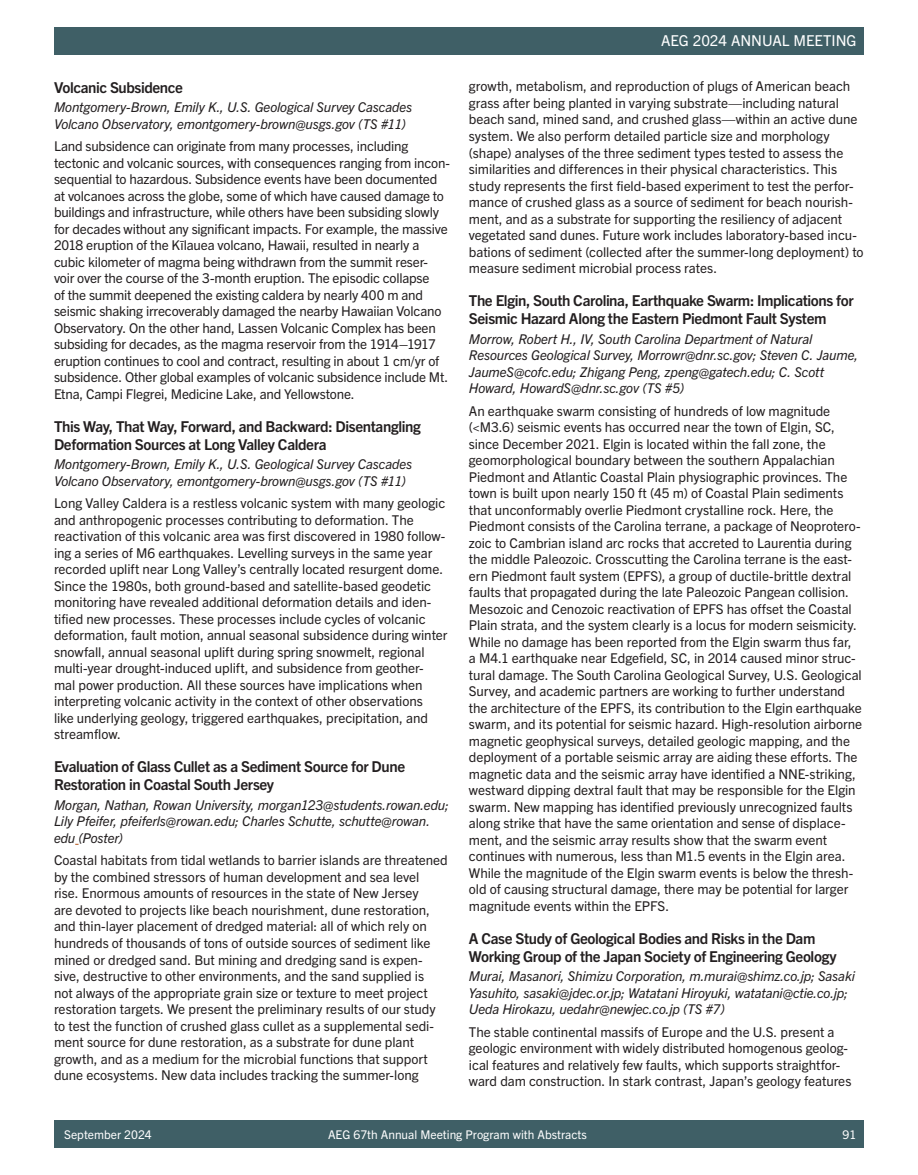
<style>
.page{position:relative;width:918px;height:1175px;background:#fff}
.page>*{position:absolute;margin:0;border:0;box-sizing:border-box;transform-origin:0 0}
.Abstract_Head{font:700 15px/18px "Trade Gothic Next LT Pro";letter-spacing:-.025em;color:#231f20}
.t1{font:15px "Trade Gothic Next LT Pro";color:#fff}
.Abstract_Text{font:13.5px/16.5px "Trade Gothic Next LT Pro";letter-spacing:-.005em;color:#231f20}
.Abstract_Authors{font:italic 13.5px/16.5px "Trade Gothic Next LT Pro";letter-spacing:-.01em;color:#231f20}
.t2{font:12px "Trade Gothic Next LT Pro";color:#fff}
.s1{font-weight:700}
</style>
<div class="page">
<div style="left:54px;top:27px;width:810px;height:27px;background:#3f5f66"></div>
<div style="left:54px;top:1120px;width:810px;height:28px;background:#3f5f66"></div>
<p class="Abstract_Head" style="left:54px;top:77px;width:130px">Volcanic Subsidence</p>
<p class="Abstract_Authors" style="left:54px;top:98px;width:360px">Montgomery-Brown, Emily K., U.S. Geological Survey Cascades<br>Volcano Observatory, emontgomery-brown@usgs.gov (TS #11)</p>
<p class="Abstract_Text" style="left:54px;top:137px;width:398px">Land subsidence can originate from many processes, including tectonic and volcanic sources, with consequences ranging from incon&shy;sequential to hazardous. Subsidence events have been documented at volcanoes across the globe, some of which have caused damage to buildings and infrastructure, while others have been subsiding slowly for decades without any significant impacts. For example, the massive 2018 eruption of the Kīlauea volcano, Hawaii, resulted in nearly a cubic kilometer of magma being withdrawn from the summit reser&shy;voir over the course of the 3-month eruption. The episodic collapse<br>of the summit deepened the existing caldera by nearly 400 m and seismic shaking irrecoverably damaged the nearby Hawaiian Volcano Observatory. On the other hand, Lassen Volcanic Complex has been subsiding for decades, as the magma reservoir from the 1914<span class="s1">–</span>1917 eruption continues to cool and contract, resulting in about 1 cm/yr of subsidence. Other global examples of volcanic subsidence include Mt.<br>Etna, Campi Flegrei, Medicine Lake, and Yellowstone.</p>
<p class="Abstract_Head" style="left:54px;top:416px;width:368px">This Way, That Way, Forward, and Backward: Disentangling<br>Deformation Sources at Long Valley Caldera</p>
<p class="Abstract_Authors" style="left:54px;top:455px;width:360px">Montgomery-Brown, Emily K., U.S. Geological Survey Cascades<br>Volcano Observatory, emontgomery-brown@usgs.gov (TS #11)</p>
<p class="Abstract_Text" style="left:54px;top:494px;width:395px">Long Valley Caldera is a restless volcanic system with many geologic and anthropogenic processes contributing to deformation. The reactivation of this volcanic area was first discovered in 1980 follow&shy;ing a series of M6 earthquakes. Levelling surveys in the same year recorded uplift near Long Valley’s centrally located resurgent dome.<br>Since the 1980s, both ground-based and satellite-based geodetic monitoring have revealed additional deformation details and iden&shy;tified new processes. These processes include cycles of volcanic deformation, fault motion, annual seasonal subsidence during winter snowfall, annual seasonal uplift during spring snowmelt, regional multi-year drought-induced uplift, and subsidence from geother&shy;mal power production. All these sources have implications when interpreting volcanic activity in the context of other observations<br>like underlying geology, triggered earthquakes, precipitation, and streamflow.</p>
<p class="Abstract_Head" style="left:54px;top:757px;width:353px">Evaluation of Glass Cullet as a Sediment Source for Dune<br>Restoration in Coastal South Jersey</p>
<p class="Abstract_Authors" style="left:54px;top:796px;width:396px">Morgan, Nathan, Rowan University, morgan123@students.rowan.edu;<br>Lily Pfeifer, pfeiferls@rowan.edu; Charles Schutte, schutte@rowan. edu (Poster)</p>
<p class="Abstract_Text" style="left:54px;top:851px;width:395px">Coastal habitats from tidal wetlands to barrier islands are threatened by the combined stressors of human development and sea level<br>rise. Enormous amounts of resources in the state of New Jersey<br>are devoted to projects like beach nourishment, dune restoration, and thin-layer placement of dredged material: all of which rely on hundreds of thousands of tons of outside sources of sediment like mined or dredged sand. But mining and dredging sand is expen&shy;sive, destructive to other environments, and the sand supplied is<br>not always of the appropriate grain size or texture to meet project restoration targets. We present the preliminary results of our study to test the function of crushed glass cullet as a supplemental sedi&shy;ment source for dune restoration, as a substrate for dune plant growth, and as a medium for the microbial functions that support dune ecosystems. New data includes tracking the summer-long</p>
<p class="t1" style="left:661px;top:30px;width:197px">AEG 2024 ANNUAL MEETING</p>
<p class="Abstract_Text" style="left:469px;top:77px;width:396px">growth, metabolism, and reproduction of plugs of American beach grass after being planted in varying substrate—including natural beach sand, mined sand, and crushed glass—within an active dune system. We also perform detailed particle size and morphology (shape) analyses of the three sediment types tested to assess the similarities and differences in their physical characteristics. This study represents the first field-based experiment to test the perfor&shy;mance of crushed glass as a source of sediment for beach nourish&shy;ment, and as a substrate for supporting the resiliency of adjacent vegetated sand dunes. Future work includes laboratory-based incu&shy;bations of sediment (collected after the summer-long deployment) to measure sediment microbial process rates.</p>
<p class="Abstract_Head" style="left:469px;top:290px;width:386px">The Elgin, South Carolina, Earthquake Swarm: Implications for<br>Seismic Hazard Along the Eastern Piedmont Fault System</p>
<p class="Abstract_Authors" style="left:469px;top:329px;width:391px">Morrow, Robert H., IV, South Carolina Department of Natural Resources Geological Survey, Morrowr@dnr.sc.gov; Steven C. Jaume, JaumeS@cofc.edu; Zhigang Peng, zpeng@gatech.edu; C. Scott Howard, HowardS@dnr.sc.gov (TS #5)</p>
<p class="Abstract_Text" style="left:469px;top:401px;width:395px">An earthquake swarm consisting of hundreds of low magnitude (&lt;M3.6) seismic events has occurred near the town of Elgin, SC, since December 2021. Elgin is located within the fall zone, the geomorphological boundary between the southern Appalachian Piedmont and Atlantic Coastal Plain physiographic provinces. The town is built upon nearly 150 ft (45 m) of Coastal Plain sediments that unconformably overlie Piedmont crystalline rock. Here, the Piedmont consists of the Carolina terrane, a package of Neoprotero&shy;zoic to Cambrian island arc rocks that accreted to Laurentia during the middle Paleozoic. Crosscutting the Carolina terrane is the east&shy;ern Piedmont fault system (EPFS), a group of ductile-brittle dextral faults that propagated during the late Paleozoic Pangean collision.<br>Mesozoic and Cenozoic reactivation of EPFS has offset the Coastal Plain strata, and the system clearly is a locus for modern seismicity.<br>While no damage has been reported from the Elgin swarm thus far,<br>a M4.1 earthquake near Edgefield, SC, in 2014 caused minor struc&shy;tural damage. The South Carolina Geological Survey, U.S. Geological Survey, and academic partners are working to further understand the architecture of the EPFS, its contribution to the Elgin earthquake swarm, and its potential for seismic hazard. High-resolution airborne magnetic geophysical surveys, detailed geologic mapping, and the deployment of a portable seismic array are aiding these efforts. The magnetic data and the seismic array have identified a NNE-striking, westward dipping dextral fault that may be responsible for the Elgin swarm. New mapping has identified previously unrecognized faults along strike that have the same orientation and sense of displace&shy;ment, and the seismic array results show that the swarm event continues with numerous, less than M1.5 events in the Elgin area.<br>While the magnitude of the Elgin swarm events is below the thresh&shy;old of causing structural damage, there may be potential for larger magnitude events within the EPFS.</p>
<p class="Abstract_Head" style="left:469px;top:928px;width:369px">A Case Study of Geological Bodies and Risks in the Dam<br>Working Group of the Japan Society of Engineering Geology</p>
<p class="Abstract_Authors" style="left:469px;top:967px;width:388px">Murai, Masanori, Shimizu Corporation, m.murai@shimz.co.jp; Sasaki<br>Yasuhito, sasaki@jdec.or.jp; Watatani Hiroyuki, watatani@ctie.co.jp;<br>Ueda Hirokazu, uedahr@newjec.co.jp (TS #7)</p>
<p class="Abstract_Text" style="left:469px;top:1022px;width:384px">The stable continental massifs of Europe and the U.S. present a geologic environment with widely distributed homogenous geolog&shy;ical features and relatively few faults, which supports straightfor&shy;ward dam construction. In stark contrast, Japan’s geology features</p>
<p class="t2" style="left:64px;top:1126px;width:89px">September 2024</p>
<p class="t2" style="left:328px;top:1126px;width:260px">AEG 67th Annual Meeting Program with Abstracts</p>
<p class="t2" style="left:843px;top:1126px;width:15px">91</p>
</div>
